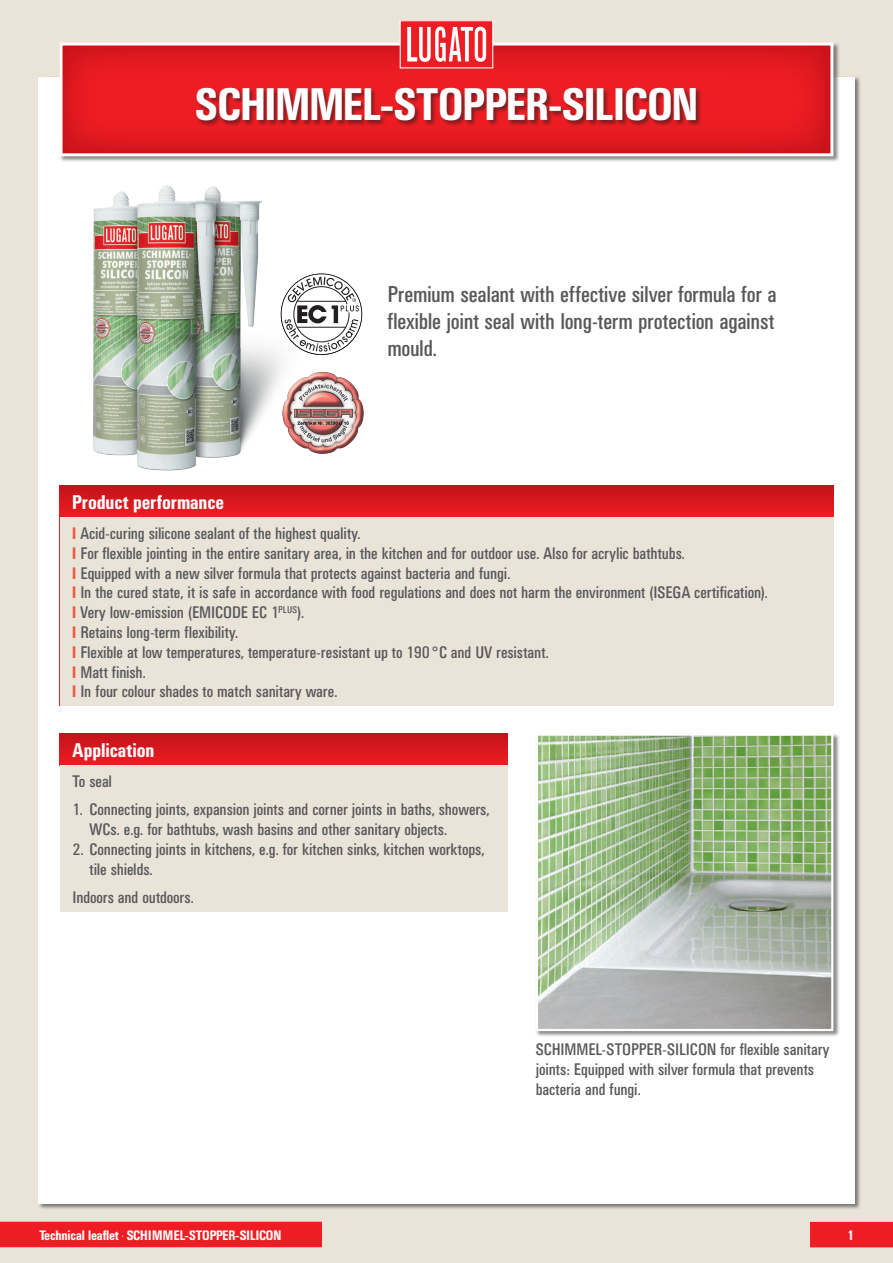
<style>
.page{position:relative;width:893px;height:1263px;background:#e9e3d8}
.page>*{position:absolute;margin:0;border:0;box-sizing:border-box;transform-origin:0 0}
.t1{font:500 condensed 45px "UN11";color:#fff}
.t2{font:condensed 22.5px/27px "UN11";color:#57585a;text-align:justify}
.t3{font:500 condensed 19.5px "UN11";letter-spacing:.005em;color:#fff}
.t4{font:condensed 16.5px/19.8px "UN11";letter-spacing:.005em;color:#57585a}
.t5{font:500 condensed 13.5px "UN11";color:#fff}
.s1{font-weight:500;color:#f0593e}
.s2{font-family:"Univers"}
</style>
<div class="page">
<div style="left:38px;top:77px;width:817px;height:1126px;background:#fff"></div>
<div style="left:810px;top:1222px;width:83px;height:25px;background:#ee1d23"></div>
<div style="left:0;top:1222px;width:322px;height:25px;background:#ee1d23"></div>
<div style="left:59px;top:42px;width:781px;height:121px;background:#231f20;opacity:.55"></div>
<svg style="left:60px;top:43px;width:773px;height:113px;fill:#e71b21"></svg>
<div style="left:196px;top:88px;width:506px;height:39px;background:#231f20;opacity:.55"></div>
<div style="left:400px;top:21px;width:93px;height:47px;background:#ee1d23"></div>
<div style="left:400px;top:20px;width:93px;height:48px;border:1px solid #fff"></div>
<svg style="left:407px;top:27px;width:79px;height:35px"></svg>
<div style="left:535px;top:733px;width:305px;height:305px;background:#231f20;opacity:.55"></div>
<img style="left:539px;top:736px;width:291px;height:292px">
<div style="left:536px;top:733px;width:297px;height:298px;border:2px solid #fff"></div>
<div style="left:60px;top:485px;width:773px;height:32px;background:linear-gradient(to bottom,#c2121b,#ec1c23)"></div>
<div style="left:60px;top:517px;width:773px;height:189px;background:#e9e3d8"></div>
<div style="left:60px;top:733px;width:447px;height:32px;background:linear-gradient(to bottom,#c3121b,#ec1c23)"></div>
<div style="left:60px;top:765px;width:447px;height:147px;background:#e9e3d8"></div>
<img style="left:305px;top:372px;width:59px;height:82px">
<svg style="left:305px;top:273px;width:57px;height:82px"></svg>
<img style="left:94px;top:186px;width:211px;height:285px">
<h1 class="t1" style="left:195px;top:79px;width:504px">SCHIMMEL-STOPPER-SILICON</h1>
<h2 class="t2" style="left:387px;top:281px;width:391px">Premium sealant with effective silver formula for a flexible joint seal with long-term protection against mould.</h2>
<p class="t3" style="left:72px;top:491px;width:153px">Product performance</p>
<p class="t4" style="left:72px;top:523px;width:697px"><span class="s1">I</span> Acid-curing silicone sealant of the highest quality.<br><span class="s1">I</span> For flexible jointing in the entire sanitary area, in the kitchen and for outdoor use. Also for acrylic bathtubs.<br><span class="s1">I</span> Equipped with a new silver formula that protects against bacteria and fungi.<br><span class="s1">I</span> In the cured state, it is safe in accordance with food regulations and does not harm the environment (ISEGA certification).<br><span class="s1">I</span> Very low-emission (EMICODE EC 1<sup>PLUS</sup>).<br><span class="s1">I</span> Retains long-term flexibility.<br><span class="s1">I</span> Flexible at low temperatures, temperature-resistant up to 190 <span class="s2">°</span>C and UV resistant.<br><span class="s1">I</span> Matt finish.<br><span class="s1">I</span> In four colour shades to match sanitary ware.</p>
<p class="t3" style="left:73px;top:739px;width:83px">Application</p>
<p class="t4" style="left:73px;top:771px;width:41px">To seal</p>
<p class="t4" style="left:90px;top:800px;width:401px;text-indent:-17px">1. Connecting joints, expansion joints and corner joints in baths, showers,<br>WCs. e.g. for bathtubs, wash basins and other sanitary objects.</p>
<p class="t4" style="left:90px;top:839px;width:396px;text-indent:-17px">2. Connecting joints in kitchens, e.g. for kitchen sinks, kitchen worktops, tile shields.</p>
<p class="t4" style="left:73px;top:887px;width:123px">Indoors and outdoors.</p>
<p class="t4" style="left:536px;top:1039px;width:295px">SCHIMMEL-STOPPER-SILICON for flexible sanitary joints: Equipped with silver formula that prevents bacteria and fungi.</p>
<p class="t5" style="left:39px;top:1227px;width:243px">Technical leaflet SCHIMMEL-STOPPER-SILICON</p>
<p class="t5" style="left:847px;top:1227px;width:8px">1</p>
</div>
